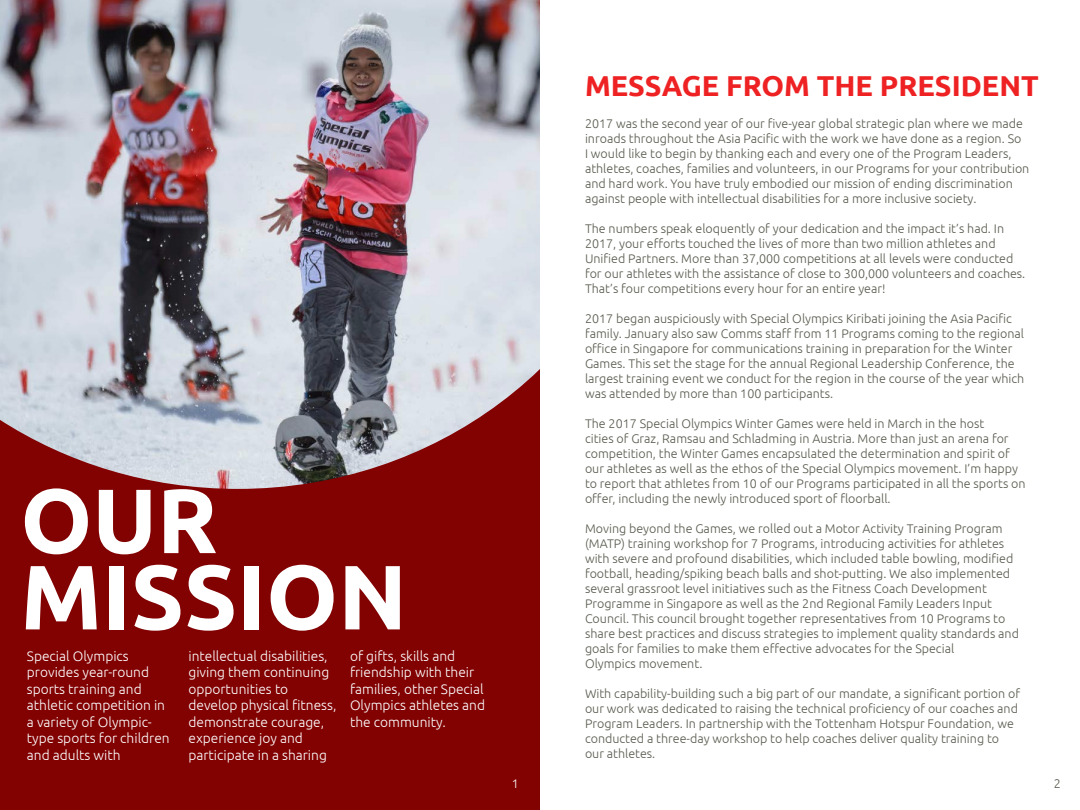
<style>
.page{position:relative;width:1080px;height:810px;background:#fff}
.page>*{position:absolute;margin:0;border:0;box-sizing:border-box;transform-origin:0 0}
.t1{font:700 91.25px/76.2px "Ubuntu";color:#fff}
.t2{font:700 28.75px "Ubuntu";color:#ee2123}
.t3{font:300 13.75px/16.5px "Ubuntu";color:#fff}
.t4{font:300 12.5px/15px "Ubuntu";color:#5a5a50}
.t5{font:300 12.5px "Ubuntu";color:#fff}
</style>
<div class="page">
<div style="left:0;top:0;width:541px;height:810px;background:#820101"></div>
<img style="left:0;top:0;width:541px;height:489px">
<p class="t1" style="left:20px;top:481px;width:388px">OUR<br>MISSION</p>
<p class="t3" style="left:27px;top:647px;width:144px">Special Olympics provides year-round sports training and athletic competition in a variety of Olympic&shy;type sports for children and adults with</p>
<p class="t3" style="left:188px;top:647px;width:149px">intellectual disabilities, giving them continuing opportunities to develop physical fitness, demonstrate courage, experience joy and participate in a sharing</p>
<p class="t3" style="left:350px;top:647px;width:137px">of gifts, skills and friendship with their families, other Special<br>Olympics athletes and the community.</p>
<p class="t2" style="left:585px;top:69px;width:455px">MESSAGE FROM THE PRESIDENT</p>
<p class="t4" style="left:585px;top:116px;width:446px">2017 was the second year of our five-year global strategic plan where we made inroads throughout the Asia Pacific with the work we have done as a region. So<br>I would like to begin by thanking each and every one of the Program Leaders, athletes, coaches, families and volunteers, in our Programs for your contribution and hard work. You have truly embodied our mission of ending discrimination against people with intellectual disabilities for a more inclusive society.</p>
<p class="t4" style="left:585px;top:221px;width:442px">The numbers speak eloquently of your dedication and the impact it’s had. In 2017, your efforts touched the lives of more than two million athletes and Unified Partners. More than 37,000 competitions at all levels were conducted for our athletes with the assistance of close to 300,000 volunteers and coaches.<br>That’s four competitions every hour for an entire year!</p>
<p class="t4" style="left:585px;top:311px;width:441px">2017 began auspiciously with Special Olympics Kiribati joining the Asia Pacific family. January also saw Comms staff from 11 Programs coming to the regional office in Singapore for communications training in preparation for the Winter Games. This set the stage for the annual Regional Leadership Conference, the largest training event we conduct for the region in the course of the year which was attended by more than 100 participants.</p>
<p class="t4" style="left:585px;top:416px;width:442px">The 2017 Special Olympics Winter Games were held in March in the host<br>cities of Graz, Ramsau and Schladming in Austria. More than just an arena for competition, the Winter Games encapsulated the determination and spirit of our athletes as well as the ethos of the Special Olympics movement. I’m happy to report that athletes from 10 of our Programs participated in all the sports on offer, including the newly introduced sport of floorball.</p>
<p class="t4" style="left:585px;top:521px;width:436px">Moving beyond the Games, we rolled out a Motor Activity Training Program (MATP) training workshop for 7 Programs, introducing activities for athletes with severe and profound disabilities, which included table bowling, modified football, heading/spiking beach balls and shot-putting. We also implemented several grassroot level initiatives such as the Fitness Coach Development Programme in Singapore as well as the 2nd Regional Family Leaders Input Council. This council brought together representatives from 10 Programs to share best practices and discuss strategies to implement quality standards and goals for families to make them effective advocates for the Special</p>
<p class="t4" style="left:585px;top:656px;width:119px">Olympics movement.</p>
<p class="t4" style="left:585px;top:686px;width:437px">With capability-building such a big part of our mandate, a significant portion of our work was dedicated to raising the technical proficiency of our coaches and Program Leaders. In partnership with the Tottenham Hotspur Foundation, we conducted a three-day workshop to help coaches deliver quality training to</p>
<p class="t4" style="left:585px;top:746px;width:72px">our athletes.</p>
<p class="t5" style="left:512px;top:776px;width:9px">1</p>
<p class="t4" style="left:1054px;top:776px;width:9px">2</p>
</div>
